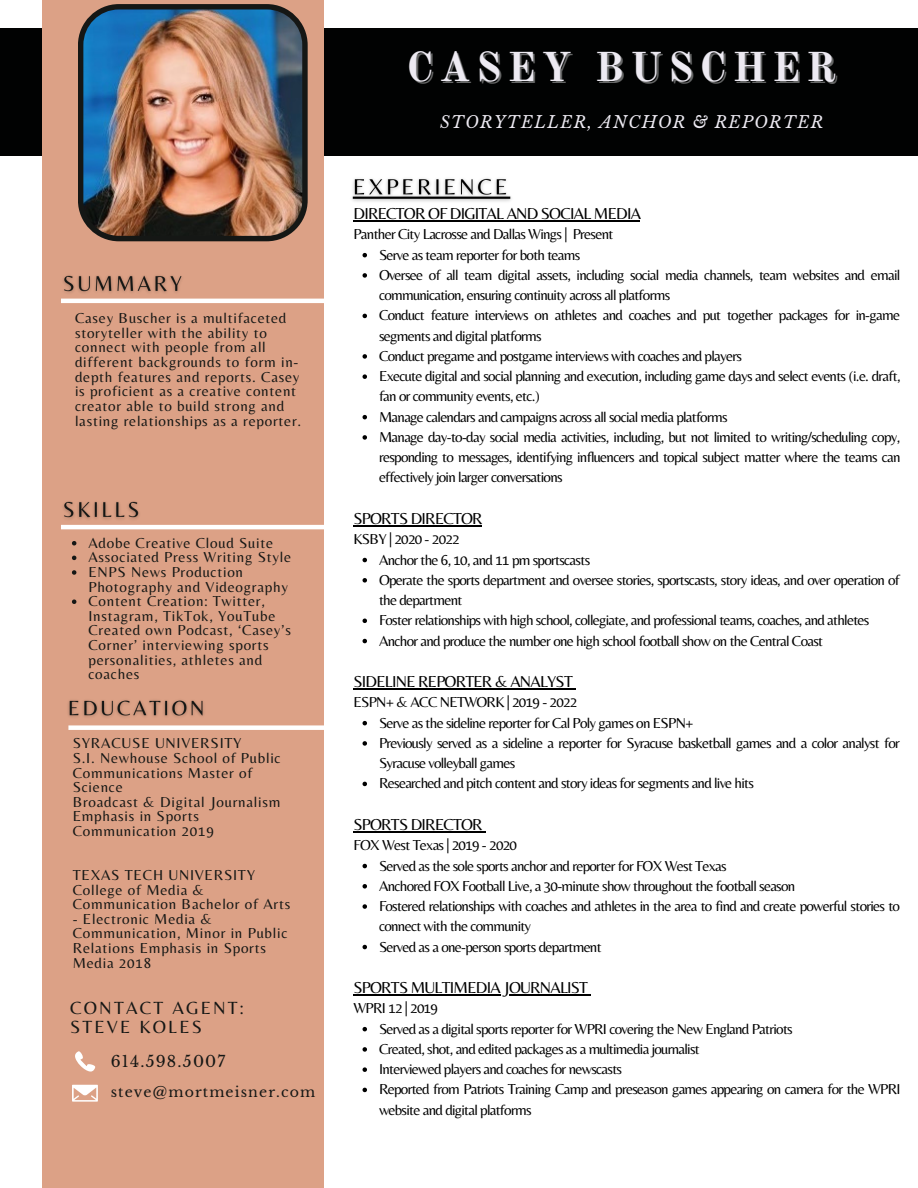
<style>
.page{position:relative;width:918px;height:1188px;background:#fff}
.page>*{position:absolute;margin:0;border:0;box-sizing:border-box;transform-origin:0 0}
.t1{font:700 40.95px "Old Standard";letter-spacing:.145em;color:#edeaf2}
.t2{font:18.3px "Belleza";letter-spacing:.12em;color:#151715}
.t3{font:16.5px "Belleza";letter-spacing:-.05em;color:#000}
.t4{font:italic 16.5px "Libre Baskerville";letter-spacing:.08em;color:#edeaf2}
.t5{font:15.45px "Libre Baskerville";letter-spacing:.08em;color:#151715}
.t6{font:15px/20.2px "Belleza";letter-spacing:-.05em;color:#000}
.t7{font:15px/14.7px "Belleza";letter-spacing:.05em;color:#151715}
.t8{font:14.1px "Libre Baskerville";letter-spacing:.08em;color:#151715}
</style>
<div class="page">
<div style="left:0;top:28px;width:918px;height:128px;background:#010202"></div>
<div style="left:42px;top:0;width:282px;height:1188px;background:#dca186"></div>
<svg style="left:75px;top:1051px;width:20px;height:21px"></svg>
<svg style="left:72px;top:1085px;width:26px;height:17px"></svg>
<svg style="left:72px;top:541px;width:4px;height:4px"></svg>
<svg style="left:72px;top:556px;width:4px;height:4px"></svg>
<svg style="left:72px;top:570px;width:4px;height:5px"></svg>
<svg style="left:72px;top:599px;width:4px;height:5px"></svg>
<div style="left:68px;top:725px;width:264px;height:5px;background:#fff"></div>
<hr style="left:61px;top:525px;width:263px;height:4px;background:#fff">
<hr style="left:61px;top:299px;width:263px;height:4px;background:#fff">
<img style="left:78px;top:4px;width:230px;height:237px">
<svg style="left:363px;top:253px;width:4px;height:4px"></svg>
<svg style="left:363px;top:273px;width:4px;height:5px"></svg>
<svg style="left:363px;top:314px;width:4px;height:4px"></svg>
<svg style="left:363px;top:354px;width:4px;height:5px"></svg>
<svg style="left:363px;top:374px;width:4px;height:5px"></svg>
<svg style="left:363px;top:415px;width:4px;height:4px"></svg>
<svg style="left:363px;top:435px;width:4px;height:5px"></svg>
<svg style="left:363px;top:558px;width:4px;height:4px"></svg>
<svg style="left:363px;top:578px;width:4px;height:5px"></svg>
<svg style="left:363px;top:619px;width:4px;height:4px"></svg>
<svg style="left:363px;top:639px;width:4px;height:4px"></svg>
<svg style="left:363px;top:721px;width:4px;height:4px"></svg>
<svg style="left:363px;top:741px;width:4px;height:5px"></svg>
<svg style="left:363px;top:782px;width:4px;height:4px"></svg>
<svg style="left:363px;top:864px;width:4px;height:4px"></svg>
<svg style="left:363px;top:884px;width:4px;height:5px"></svg>
<svg style="left:363px;top:904px;width:4px;height:5px"></svg>
<svg style="left:363px;top:945px;width:4px;height:4px"></svg>
<svg style="left:363px;top:1027px;width:4px;height:4px"></svg>
<svg style="left:363px;top:1047px;width:4px;height:5px"></svg>
<svg style="left:363px;top:1067px;width:4px;height:5px"></svg>
<svg style="left:363px;top:1088px;width:4px;height:4px"></svg>
<hr style="left:354px;top:220px;width:286px;height:1px;background:#000">
<hr style="left:354px;top:525px;width:128px;height:1px;background:#000">
<hr style="left:354px;top:688px;width:218px;height:1px;background:#000">
<hr style="left:354px;top:831px;width:128px;height:1px;background:#000">
<hr style="left:354px;top:994px;width:233px;height:1px;background:#000">
<img style="left:61px;top:501px;width:87px;height:24px">
<img style="left:68px;top:700px;width:145px;height:28px">
<img style="left:352px;top:178px;width:159px;height:24px">
<img style="left:61px;top:275px;width:129px;height:24px">
<h1 class="t1" style="left:407px;top:42px;width:431px">CASEY BUSCHER</h1>
<p class="t4" style="left:440px;top:112px;width:385px">STORYTELLER, ANCHOR &amp; REPORTER</p>
<p class="t7" style="left:75px;top:311px;width:228px">Casey Buscher is a multifaceted storyteller with the ability to connect with people from all different backgrounds to form in&shy;depth features and reports. Casey is proficient as a creative content creator able to build strong and lasting relationships as a reporter.</p>
<p class="t7" style="left:88px;top:535px;width:204px">Adobe Creative Cloud Suite<br>Associated Press Writing Style<br>ENPS News Production<br>Photography and Videography<br>Content Creation: Twitter,<br>Instagram, TikTok, YouTube<br>Created own Podcast, ‘Casey’s<br>Corner’ interviewing sports personalities, athletes and coaches</p>
<p class="t7" style="left:73px;top:736px;width:209px">SYRACUSE UNIVERSITY<br>S.I. Newhouse School of Public<br>Communications Master of<br>Science<br>Broadcast &amp; Digital Journalism<br>Emphasis in Sports<br>Communication 2019</p>
<p class="t7" style="left:73px;top:867px;width:219px">TEXAS TECH UNIVERSITY<br>College of Media &amp;<br>Communication Bachelor of Arts</p>
<p class="t7" style="left:73px;top:911px;width:216px">- Electronic Media &amp;<br>Communication, Minor in Public<br>Relations Emphasis in Sports<br>Media 2018</p>
<p class="t3" style="left:354px;top:204px;width:289px">DIRECTOR OF DIGITAL AND SOCIAL MEDIA</p>
<p class="t6" style="left:354px;top:224px;width:261px">Panther City Lacrosse and Dallas Wings | Present</p>
<p class="t6" style="left:379px;top:244px;width:523px">Serve as team reporter for both teams<br>Oversee of all team digital assets, including social media channels, team websites and email communication, ensuring continuity across all platforms<br>Conduct feature interviews on athletes and coaches and put together packages for in-game segments and digital platforms<br>Conduct pregame and postgame interviews with coaches and players<br>Execute digital and social planning and execution, including game days and select events (i.e. draft, fan or community events, etc.)<br>Manage calendars and campaigns across all social media platforms<br>Manage day-to-day social media activities, including, but not limited to writing/scheduling copy, responding to messages, identifying influencers and topical subject matter where the teams can effectively join larger conversations</p>
<p class="t3" style="left:354px;top:509px;width:131px">SPORTS DIRECTOR</p>
<p class="t6" style="left:354px;top:529px;width:108px">KSBY | 2020 - 2022</p>
<p class="t6" style="left:379px;top:549px;width:522px">Anchor the 6, 10, and 11 pm sportscasts<br>Operate the sports department and oversee stories, sportscasts, story ideas, and over operation of the department<br>Foster relationships with high school, collegiate, and professional teams, coaches, and athletes Anchor and produce the number one high school football show on the Central Coast</p>
<p class="t3" style="left:354px;top:672px;width:221px">SIDELINE REPORTER &amp; ANALYST</p>
<p class="t6" style="left:354px;top:692px;width:225px">ESPN+ &amp; ACC NETWORK | 2019 - 2022</p>
<p class="t6" style="left:379px;top:712px;width:522px">Serve as the sideline reporter for Cal Poly games on ESPN+<br>Previously served as a sideline a reporter for Syracuse basketball games and a color analyst for Syracuse volleyball games<br>Researched and pitch content and story ideas for segments and live hits</p>
<p class="t3" style="left:354px;top:815px;width:131px">SPORTS DIRECTOR</p>
<p class="t6" style="left:354px;top:835px;width:165px">FOX West Texas | 2019 - 2020</p>
<p class="t6" style="left:379px;top:855px;width:523px">Served as the sole sports anchor and reporter for FOX West Texas<br>Anchored FOX Football Live, a 30-minute show throughout the football season<br>Fostered relationships with coaches and athletes in the area to find and create powerful stories to connect with the community<br>Served as a one-person sports department</p>
<p class="t3" style="left:354px;top:978px;width:236px">SPORTS MULTIMEDIA JOURNALIST</p>
<p class="t2" style="left:70px;top:997px;width:175px">CONTACT AGENT:</p>
<p class="t6" style="left:354px;top:998px;width:86px">WPRI 12 | 2019</p>
<p class="t2" style="left:70px;top:1016px;width:134px">STEVE KOLES</p>
<p class="t5" style="left:111px;top:1052px;width:116px">614.598.5007</p>
<p class="t8" style="left:111px;top:1083px;width:206px">steve@mortmeisner.com</p>
<p class="t6" style="left:379px;top:1018px;width:523px">Served as a digital sports reporter for WPRI covering the New England Patriots<br>Created, shot, and edited packages as a multimedia journalist<br>Interviewed players and coaches for newscasts<br>Reported from Patriots Training Camp and preseason games appearing on camera for the WPRI website and digital platforms</p>
</div>
